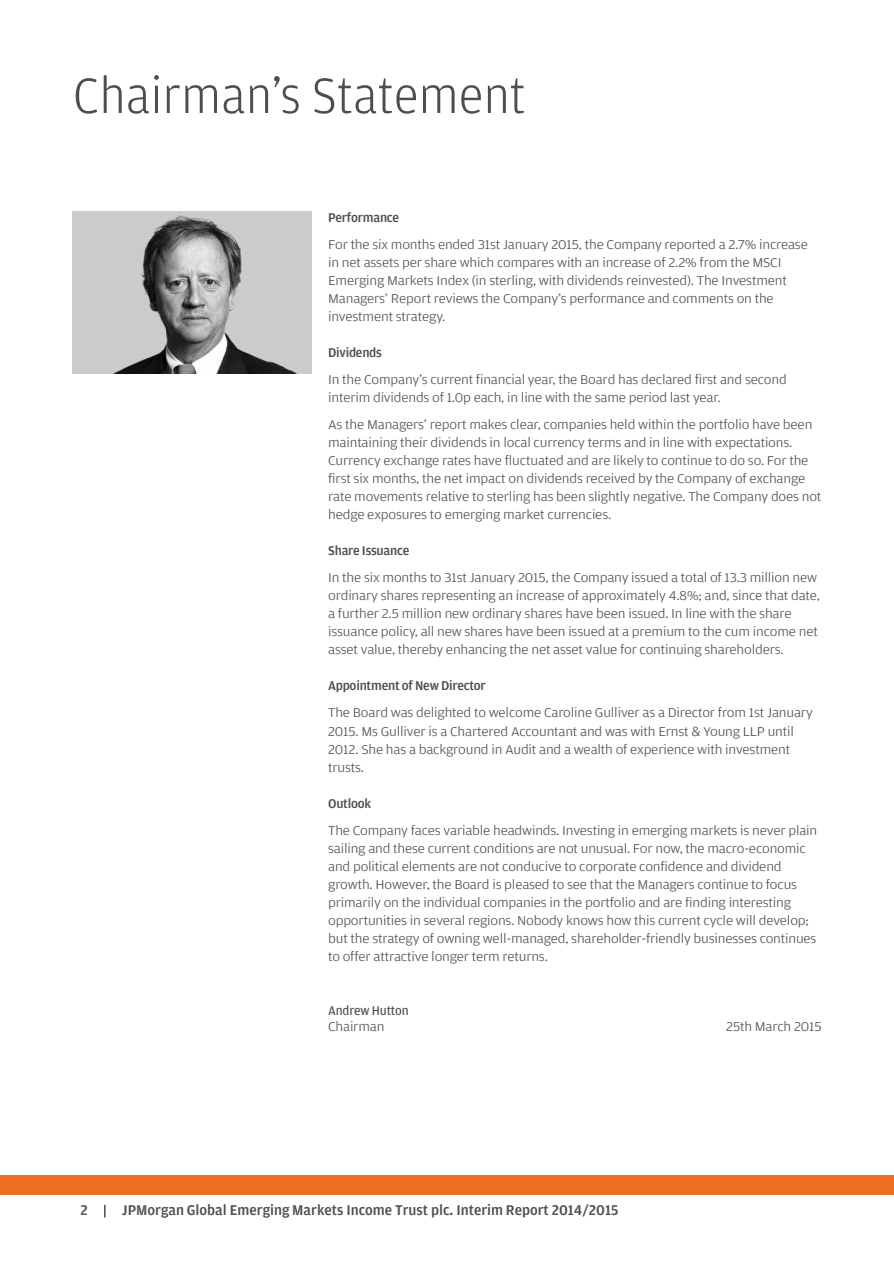
<style>
.page{position:relative;width:894px;height:1265px;background:#fff}
.page>*{position:absolute;margin:0;border:0;box-sizing:border-box;transform-origin:0 0}
.t1{font:300 52.5px "Amplitude";color:#4d4e53}
.t2{font:500 15px "Amplitude";color:#4d4e53}
.t3{font:300 13.5px/18px "Amplitude Wide";letter-spacing:-.015em;color:#4d4e53}
.t4{font:500 13.5px "Amplitude";letter-spacing:-.02em;color:#4d4e53}
.t5{font:13.5px "Amplitude";letter-spacing:-.01em;color:#4d4e53}
</style>
<div class="page">
<div style="left:0;top:1174px;width:894px;height:19px;background:#ee6f23"></div>
<svg style="left:104px;top:1204px;width:2px;height:13px"></svg>
<img style="left:73px;top:211px;width:238px;height:162px">
<h1 class="t1" style="left:73px;top:64px;width:454px">Chairman’s Statement</h1>
<p class="t4" style="left:328px;top:209px;width:72px">Performance</p>
<p class="t3" style="left:328px;top:235px;width:481px">For the six months ended 31st January 2015, the Company reported a 2.7% increase in net assets per share which compares with an increase of 2.2% from the MSCI Emerging Markets Index (in sterling, with dividends reinvested). The Investment Managers’ Report reviews the Company’s performance and comments on the investment strategy.</p>
<p class="t4" style="left:328px;top:344px;width:55px">Dividends</p>
<p class="t3" style="left:328px;top:370px;width:460px">In the Company’s current financial year, the Board has declared first and second interim dividends of 1.0p each, in line with the same period last year.</p>
<p class="t3" style="left:328px;top:415px;width:495px">As the Managers’ report makes clear, companies held within the portfolio have been maintaining their dividends in local currency terms and in line with expectations.<br>Currency exchange rates have fluctuated and are likely to continue to do so. For the first six months, the net impact on dividends received by the Company of exchange rate movements relative to sterling has been slightly negative. The Company does not hedge exposures to emerging market currencies.</p>
<p class="t4" style="left:328px;top:542px;width:83px">Share Issuance</p>
<p class="t3" style="left:328px;top:568px;width:493px">In the six months to 31st January 2015, the Company issued a total of 13.3 million new ordinary shares representing an increase of approximately 4.8%; and, since that date, a further 2.5 million new ordinary shares have been issued. In line with the share issuance policy, all new shares have been issued at a premium to the cum income net asset value, thereby enhancing the net asset value for continuing shareholders.</p>
<p class="t4" style="left:328px;top:677px;width:159px">Appointment of New Director</p>
<p class="t3" style="left:328px;top:703px;width:486px">The Board was delighted to welcome Caroline Gulliver as a Director from 1st January 2015. Ms Gulliver is a Chartered Accountant and was with Ernst &amp; Young LLP until 2012. She has a background in Audit and a wealth of experience with investment trusts.</p>
<p class="t4" style="left:328px;top:794px;width:45px">Outlook</p>
<p class="t3" style="left:328px;top:820px;width:490px">The Company faces variable headwinds. Investing in emerging markets is never plain sailing and these current conditions are not unusual. For now, the macro-economic and political elements are not conducive to corporate confidence and dividend growth. However, the Board is pleased to see that the Managers continue to focus primarily on the individual companies in the portfolio and are finding interesting opportunities in several regions. Nobody knows how this current cycle will develop; but the strategy of owning well-managed, shareholder-friendly businesses continues to offer attractive longer term returns.</p>
<p class="t5" style="left:328px;top:1001px;width:82px">Andrew Hutton</p>
<p class="t3" style="left:328px;top:1017px;width:58px">Chairman</p>
<p class="t3" style="left:726px;top:1017px;width:97px">25th March 2015</p>
<p class="t2" style="left:80px;top:1200px;width:9px">2</p>
<p class="t2" style="left:122px;top:1200px;width:498px">JPMorgan Global Emerging Markets Income Trust plc. Interim Report 2014/2015</p>
</div>
